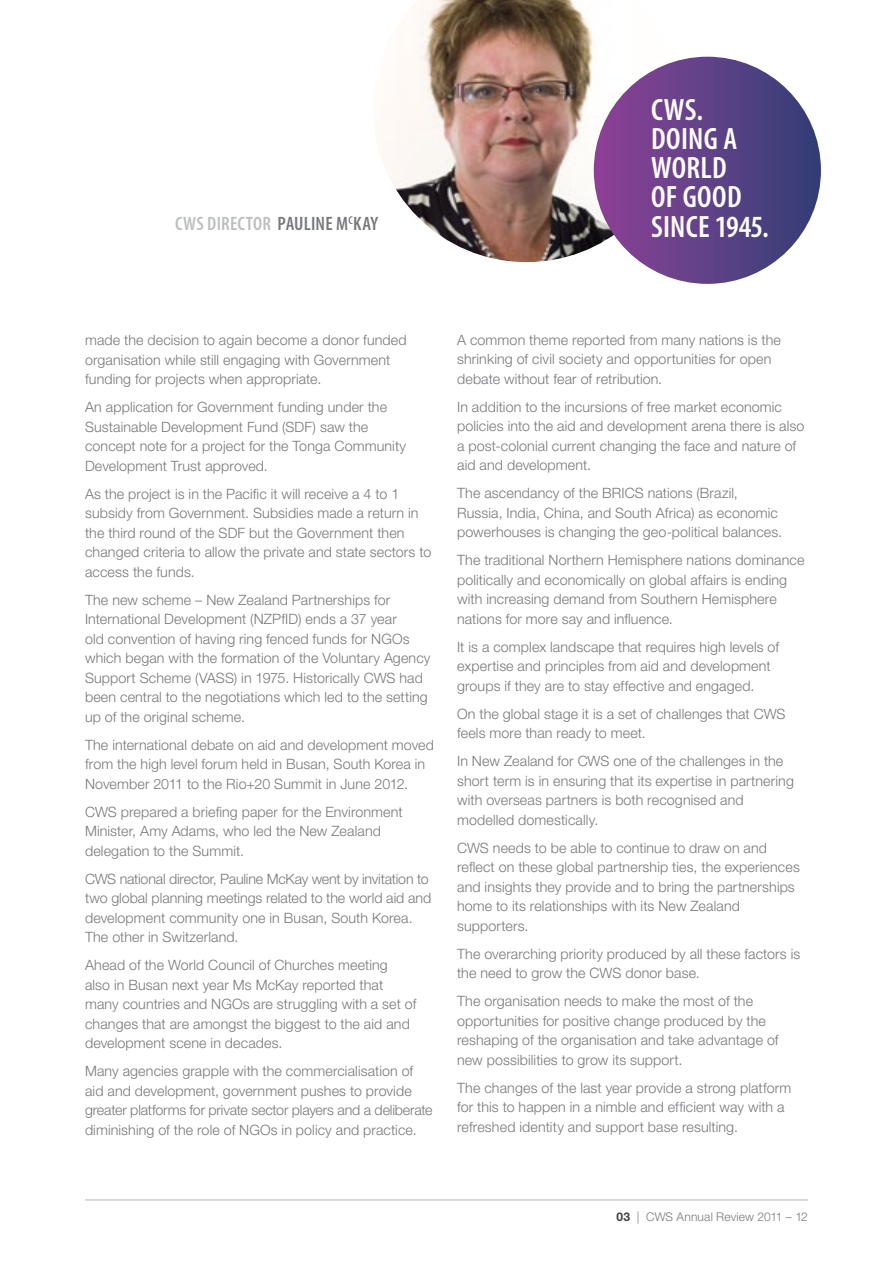
<style>
.page{position:relative;width:893px;height:1263px;background:#fff}
.page>*{position:absolute;margin:0;border:0;box-sizing:border-box;transform-origin:0 0}
.t1{font:600 condensed 30.9px/29.2px "Myriad Pro";letter-spacing:.01em;color:#fff}
.t2{font:600 condensed 19.5px "Myriad Pro";letter-spacing:.015em;color:#bcbec0}
.t3{font:600 condensed 19.5px "Myriad Pro";color:#77787b}
.t4{font:300 14.25px/19.5px "Helvetica Neue LT Pro";letter-spacing:.01em;color:#77787b}
.t5{font:300 12px "Helvetica Neue LT Pro";letter-spacing:.01em;color:#77787b}
.s1{color:#77787b}
.s2{font-weight:700;color:#434243}
</style>
<div class="page">
<hr style="left:85px;top:1199px;width:723px;height:1px;background:#bcbec0">
<img style="left:380px;top:0;width:299px;height:262px">
<div style="left:594px;top:57px;width:227px;height:227px;background:linear-gradient(to right,#8e4298,#334077);border-radius:114px"></div>
<h2 class="t2" style="left:175px;top:212px;width:112px">CWS DIRECTOR <span class="s1">PAULINE</span></h2>
<h2 class="t3" style="left:336px;top:212px;width:44px">M<sup>C</sup>KAY</h2>
<h1 class="t1" style="left:651px;top:94px;width:92px">CWS.<br>DOING A<br>WORLD<br>OF GOOD<br>SINCE</h1>
<h1 class="t1" style="left:715px;top:211px;width:55px">1945.</h1>
<p class="t4" style="left:85px;top:330px;width:323px">made the decision to again become a donor funded organisation while still engaging with Government funding for projects when appropriate.</p>
<p class="t4" style="left:85px;top:397px;width:323px">An application for Government funding under the Sustainable Development Fund (SDF) saw the concept note for a project for the Tonga Community Development Trust approved.</p>
<p class="t4" style="left:85px;top:483px;width:348px">As the project is in the Pacific it will receive a 4 to 1 subsidy from Government. Subsidies made a return in the third round of the SDF but the Government then changed criteria to allow the private and state sectors to access the funds.</p>
<p class="t4" style="left:85px;top:589px;width:347px">The new scheme – New Zealand Partnerships for International Development (NZPfID) ends a 37 year<br>old convention of having ring fenced funds for NGOs which began with the formation of the Voluntary Agency Support Scheme (VASS) in 1975. Historically CWS had been central to the negotiations which led to the setting up of the original scheme.</p>
<p class="t4" style="left:85px;top:734px;width:350px">The international debate on aid and development moved from the high level forum held in Busan, South Korea in<br>November 2011 to the Rio+20 Summit in June 2012.</p>
<p class="t4" style="left:85px;top:801px;width:319px">CWS prepared a briefing paper for the Environment<br>Minister, Amy Adams, who led the New Zealand delegation to the Summit.</p>
<p class="t4" style="left:85px;top:868px;width:348px">CWS national director, Pauline McKay went by invitation to two global planning meetings related to the world aid and development community one in Busan, South Korea.<br>The other in Switzerland.</p>
<p class="t4" style="left:85px;top:955px;width:333px">Ahead of the World Council of Churches meeting also in Busan next year Ms McKay reported that many countries and NGOs are struggling with a set of changes that are amongst the biggest to the aid and development scene in decades.</p>
<p class="t4" style="left:85px;top:1061px;width:349px">Many agencies grapple with the commercialisation of aid and development, government pushes to provide greater platforms for private sector players and a deliberate diminishing of the role of NGOs in policy and practice.</p>
<p class="t4" style="left:457px;top:330px;width:325px">A common theme reported from many nations is the shrinking of civil society and opportunities for open debate without fear of retribution.</p>
<p class="t4" style="left:457px;top:397px;width:349px">In addition to the incursions of free market economic policies into the aid and development arena there is also a post-colonial current changing the face and nature of aid and development.</p>
<p class="t4" style="left:457px;top:483px;width:327px">The ascendancy of the BRICS nations (Brazil,<br>Russia, India, China, and South Africa) as economic powerhouses is changing the geo-political balances.</p>
<p class="t4" style="left:457px;top:550px;width:349px">The traditional Northern Hemisphere nations dominance politically and economically on global affairs is ending with increasing demand from Southern Hemisphere nations for more say and influence.</p>
<p class="t4" style="left:457px;top:637px;width:323px">It is a complex landscape that requires high levels of expertise and principles from aid and development groups if they are to stay effective and engaged.</p>
<p class="t4" style="left:457px;top:704px;width:330px">On the global stage it is a set of challenges that CWS feels more than ready to meet.</p>
<p class="t4" style="left:457px;top:751px;width:338px">In New Zealand for CWS one of the challenges in the short term is in ensuring that its expertise in partnering with overseas partners is both recognised and modelled domestically.</p>
<p class="t4" style="left:457px;top:838px;width:344px">CWS needs to be able to continue to draw on and reflect on these global partnership ties, the experiences and insights they provide and to bring the partnerships home to its relationships with its New Zealand supporters.</p>
<p class="t4" style="left:457px;top:944px;width:345px">The overarching priority produced by all these factors is the need to grow the CWS donor base.</p>
<p class="t4" style="left:457px;top:991px;width:323px">The organisation needs to make the most of the opportunities for positive change produced by the reshaping of the organisation and take advantage of new possibilities to grow its support.</p>
<p class="t4" style="left:457px;top:1078px;width:336px">The changes of the last year provide a strong platform for this to happen in a nimble and efficient way with a refreshed identity and support base resulting.</p>
<p class="t5" style="left:616px;top:1209px;width:193px"><span class="s2">03</span> | CWS Annual Review 2011 – 12</p>
</div>
